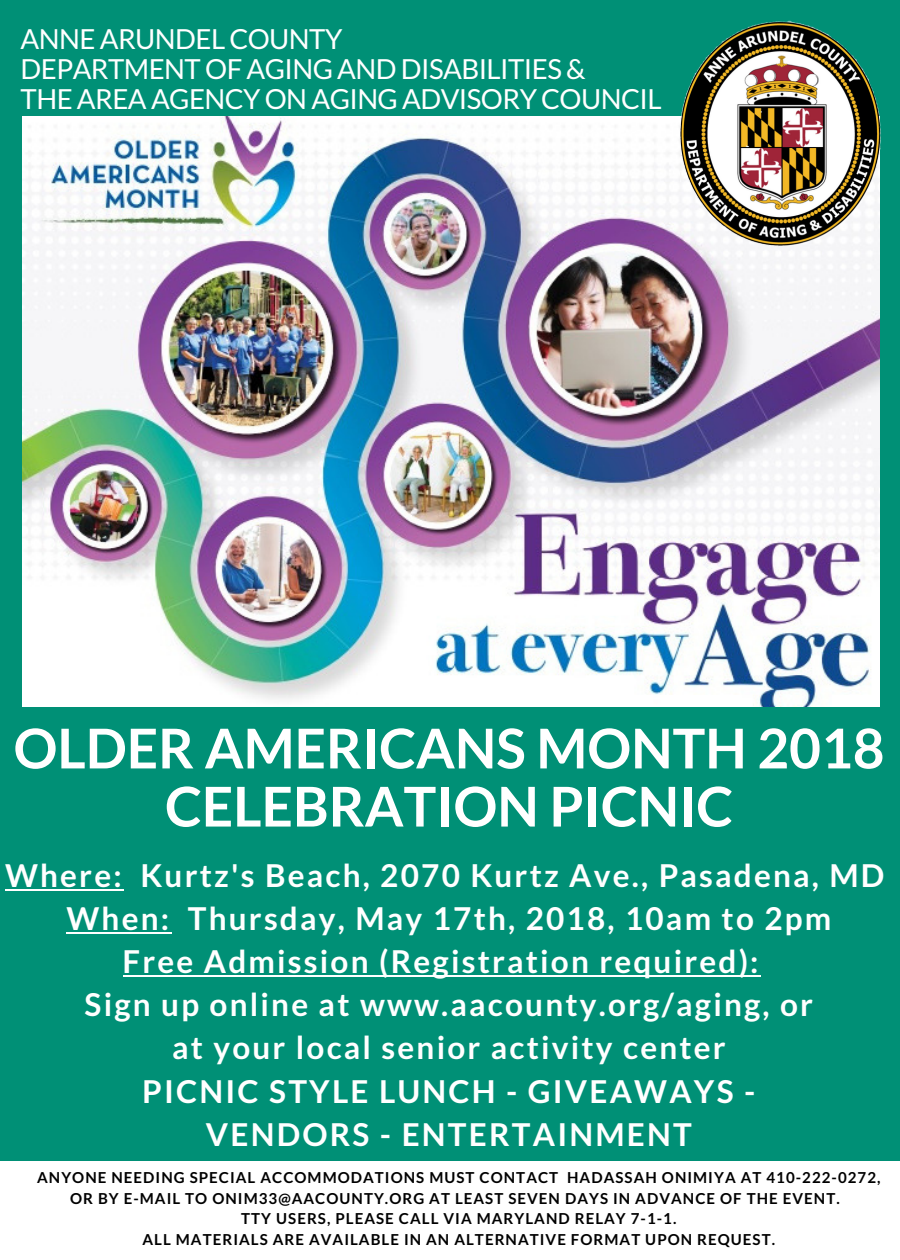
<style>
.page{position:relative;width:900px;height:1260px;background:#009076}
.page>*{position:absolute;margin:0;border:0;box-sizing:border-box;transform-origin:0 0}
.t1{font:700 55px/58px "Lato";color:#fff;text-align:center}
.t2{font:700 31.5px/43px "Lato";letter-spacing:.07em;color:#fff;text-align:center}
.t3{font:27.75px/30px "Lato";letter-spacing:-.02em;color:#fff}
.t4{font:700 15px/20.5px "Lato";letter-spacing:.07em;color:#000;text-align:center}
</style>
<div class="page">
<hr style="left:5px;top:889px;width:35px;height:2px;background:#fff">
<hr style="left:40px;top:889px;width:20px;height:2px;background:#fff">
<svg style="left:60px;top:889px;width:64px;height:2px"></svg>
<hr style="left:66px;top:932px;width:36px;height:2px;background:#fff">
<hr style="left:102px;top:932px;width:20px;height:2px;background:#fff">
<svg style="left:122px;top:932px;width:19px;height:2px"></svg>
<hr style="left:141px;top:932px;width:20px;height:2px;background:#fff">
<svg style="left:161px;top:932px;width:10px;height:2px"></svg>
<svg style="left:123px;top:975px;width:81px;height:2px"></svg>
<hr style="left:204px;top:975px;width:24px;height:2px;background:#fff">
<hr style="left:228px;top:975px;width:21px;height:2px;background:#fff">
<hr style="left:249px;top:975px;width:28px;height:2px;background:#fff">
<svg style="left:277px;top:975px;width:54px;height:2px"></svg>
<hr style="left:331px;top:975px;width:20px;height:2px;background:#fff">
<hr style="left:351px;top:975px;width:20px;height:2px;background:#fff">
<svg style="left:371px;top:975px;width:20px;height:2px"></svg>
<hr style="left:391px;top:975px;width:23px;height:2px;background:#fff">
<svg style="left:414px;top:975px;width:137px;height:2px"></svg>
<hr style="left:551px;top:975px;width:20px;height:2px;background:#fff">
<hr style="left:571px;top:975px;width:20px;height:2px;background:#fff">
<svg style="left:591px;top:975px;width:42px;height:2px"></svg>
<hr style="left:633px;top:975px;width:21px;height:2px;background:#fff">
<hr style="left:654px;top:975px;width:20px;height:2px;background:#fff">
<svg style="left:674px;top:975px;width:45px;height:2px"></svg>
<hr style="left:719px;top:975px;width:20px;height:2px;background:#fff">
<svg style="left:739px;top:975px;width:22px;height:2px"></svg>
<div style="left:0;top:1161px;width:900px;height:99px;background:#fff"></div>
<img style="left:22px;top:116px;width:857px;height:591px">
<img style="left:677px;top:20px;width:204px;height:228px">
<h3 class="t3" style="left:21px;top:24px;width:642px">ANNE ARUNDEL COUNTY<br>DEPARTMENT OF AGING AND DISABILITIES &amp;<br>THE AREA AGENCY ON AGING ADVISORY COUNCIL</h3>
<h1 class="t1" style="left:14px;top:718px;width:873px">OLDER AMERICANS MONTH 2018<br>CELEBRATION PICNIC</h1>
<p class="t2" style="left:5px;top:853px;width:881px">Where: Kurtz's Beach, 2070 Kurtz Ave., Pasadena, MD When: Thursday, May 17th, 2018, 10am to 2pm<br>Free Admission (Registration required):<br>Sign up online at www.aacounty.org/aging, or<br>at your local senior activity center<br>PICNIC STYLE LUNCH - GIVEAWAYS -<br>VENDORS - ENTERTAINMENT</p>
<p class="t4" style="left:37px;top:1167px;width:845px">ANYONE NEEDING SPECIAL ACCOMMODATIONS MUST CONTACT HADASSAH ONIMIYA AT 410-222-0272, OR BY E-MAIL TO ONIM33@AACOUNTY.ORG AT LEAST SEVEN DAYS IN ADVANCE OF THE EVENT.<br>TTY USERS, PLEASE CALL VIA MARYLAND RELAY 7-1-1.<br>ALL MATERIALS ARE AVAILABLE IN AN ALTERNATIVE FORMAT UPON REQUEST.</p>
</div>
